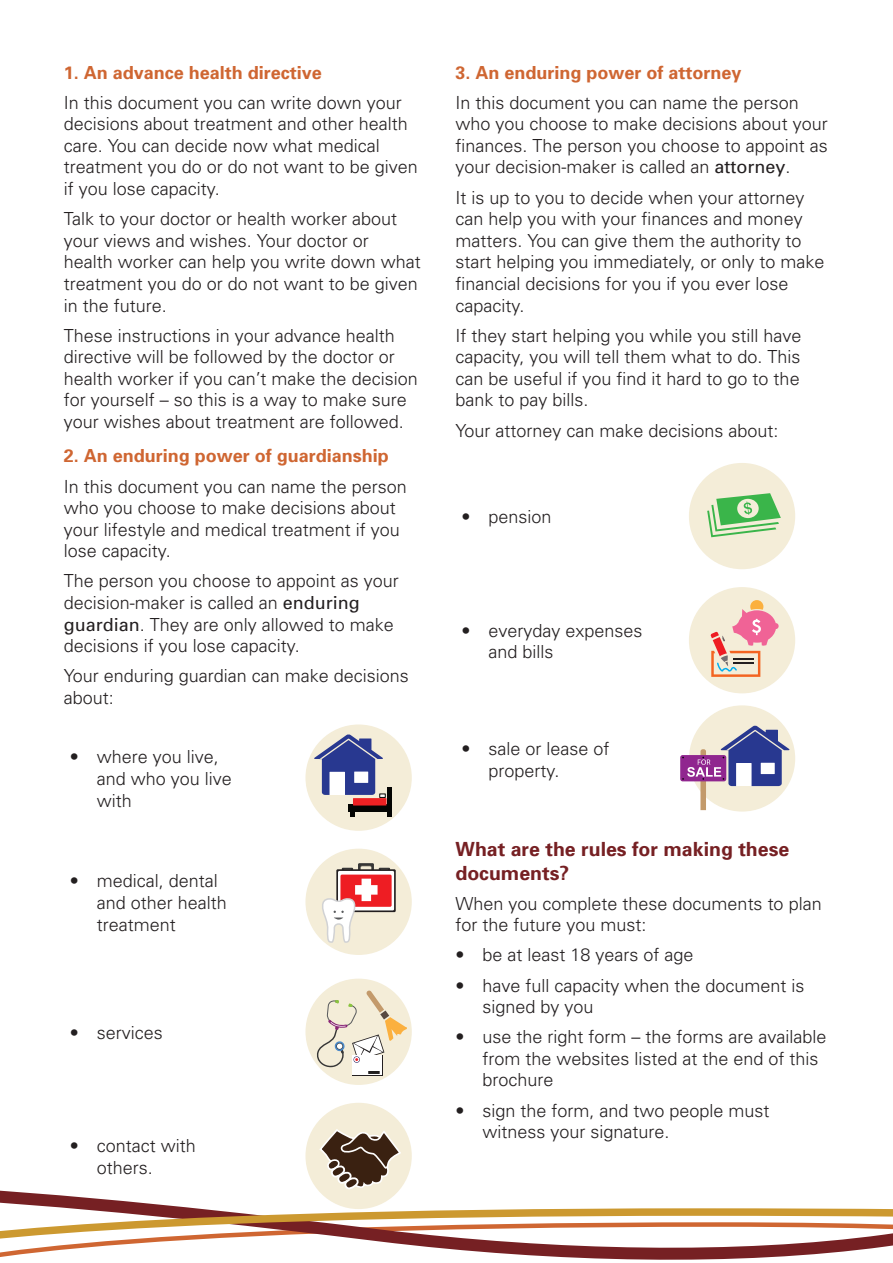
<style>
.page{position:relative;width:893px;height:1263px;background:#fff}
.page>*{position:absolute;margin:0;border:0;box-sizing:border-box;transform-origin:0 0}
.t1{font:700 19.5px/23.4px "Univers";color:#762023}
.t2{font:300 18px/21.6px "Univers";color:#231f20}
.t3{font:700 18px "Univers";color:#cf6632}
.s1{font-weight:400}
</style>
<div class="page">
<div style="left:305px;top:724px;width:107px;height:107px;background:#f4edd8;border-radius:50%"></div>
<div style="left:387px;top:787px;width:5px;height:30px;background:#040503"></div>
<svg style="left:348px;top:803px;width:39px;height:8px"></svg>
<div style="left:350px;top:804px;width:5px;height:13px;background:#040503"></div>
<svg style="left:314px;top:734px;width:72px;height:71px"></svg>
<div style="left:305px;top:849px;width:107px;height:106px;background:#f4edd8;border-radius:50%"></div>
<svg style="left:336px;top:869px;width:60px;height:43px"></svg>
<div style="left:338px;top:871px;width:56px;height:39px;background:#fff"></div>
<div style="left:340px;top:874px;width:52px;height:33px;background:#ee1d23;border-radius:2px"></div>
<svg style="left:318px;top:863px;width:72px;height:80px"></svg>
<div style="left:305px;top:979px;width:107px;height:106px;background:#f4edd8;border-radius:50%"></div>
<div style="left:353px;top:1055px;width:29px;height:20px;background:#fff"></div>
<svg style="left:316px;top:990px;width:91px;height:84px"></svg>
<div style="left:305px;top:1103px;width:107px;height:106px;background:#f4edd8;border-radius:50%"></div>
<svg style="left:319px;top:1129px;width:82px;height:50px"></svg>
<div style="left:689px;top:463px;width:106px;height:106px;background:#f4edd8;border-radius:50%"></div>
<svg style="left:707px;top:493px;width:74px;height:44px"></svg>
<div style="left:689px;top:587px;width:106px;height:106px;background:#f4edd8;border-radius:50%"></div>
<svg style="left:710px;top:600px;width:69px;height:77px"></svg>
<div style="left:689px;top:705px;width:106px;height:106px;background:#f4edd8;border-radius:50%"></div>
<div style="left:680px;top:755px;width:46px;height:26px;background:#90268f;border-radius:2px"></div>
<svg style="left:682px;top:725px;width:108px;height:85px"></svg>
<svg style="left:0;top:1179px;width:407px;height:25px"></svg>
<svg style="left:0;top:1204px;width:893px;height:56px"></svg>
<p class="t3" style="left:64px;top:61px;width:260px">1. An advance health directive</p>
<p class="t2" style="left:64px;top:91px;width:356px">In this document you can write down your decisions about treatment and other health care. You can decide now what medical treatment you do or do not want to be given if you lose capacity.</p>
<p class="t2" style="left:64px;top:207px;width:359px">Talk to your doctor or health worker about your views and wishes. Your doctor or health worker can help you write down what treatment you do or do not want to be given in the future.</p>
<p class="t2" style="left:64px;top:324px;width:355px">These instructions in your advance health directive will be followed by the doctor or health worker if you can’t make the decision for yourself – so this is a way to make sure your wishes about treatment are followed.</p>
<p class="t3" style="left:64px;top:444px;width:327px">2. An enduring power of guardianship</p>
<p class="t2" style="left:64px;top:475px;width:345px">In this document you can name the person who you choose to make decisions about your lifestyle and medical treatment if you lose capacity.</p>
<p class="t2" style="left:64px;top:570px;width:337px">The person you choose to appoint as your decision-maker is called an <span class="s1">enduring guardian</span>. They are only allowed to make decisions if you lose capacity.</p>
<p class="t2" style="left:64px;top:665px;width:347px">Your enduring guardian can make decisions about:</p>
<p class="t2" style="left:97px;top:746px;width:137px;text-indent:-27px">• where you live, and who you live with</p>
<p class="t2" style="left:97px;top:870px;width:132px;text-indent:-27px">• medical, dental and other health treatment</p>
<p class="t2" style="left:70px;top:1021px;width:95px">• services</p>
<p class="t2" style="left:97px;top:1135px;width:101px;text-indent:-27px">• contact with others.</p>
<p class="t3" style="left:455px;top:61px;width:288px">3. An enduring power of attorney</p>
<p class="t2" style="left:455px;top:91px;width:374px">In this document you can name the person who you choose to make decisions about your finances. The person you choose to appoint as your decision-maker is called an <span class="s1">attorney</span>.</p>
<p class="t2" style="left:455px;top:186px;width:371px">It is up to you to decide when your attorney can help you with your finances and money matters. You can give them the authority to start helping you immediately, or only to make financial decisions for you if you ever lose capacity.</p>
<p class="t2" style="left:455px;top:324px;width:348px;text-align:justify">If they start helping you while you still have capacity, you will tell them what to do. This can be useful if you find it hard to go to the bank to pay bills.</p>
<p class="t2" style="left:455px;top:419px;width:325px">Your attorney can make decisions about:</p>
<p class="t2" style="left:461px;top:506px;width:92px">• pension</p>
<p class="t2" style="left:488px;top:619px;width:156px;text-indent:-27px">• everyday expenses and bills</p>
<p class="t2" style="left:488px;top:737px;width:123px;text-indent:-27px">• sale or lease of property.</p>
<p class="t1" style="left:455px;top:837px;width:335px">What are the rules for making these documents?</p>
<p class="t2" style="left:455px;top:892px;width:368px">When you complete these documents to plan for the future you must:</p>
<p class="t2" style="left:455px;top:944px;width:240px">• be at least 18 years of age</p>
<p class="t2" style="left:482px;top:974px;width:324px;text-indent:-27px">• have full capacity when the document is signed by you</p>
<p class="t2" style="left:482px;top:1025px;width:346px;text-indent:-27px">• use the right form – the forms are available from the websites listed at the end of this brochure</p>
<p class="t2" style="left:482px;top:1099px;width:289px;text-indent:-27px">• sign the form, and two people must witness your signature.</p>
</div>
